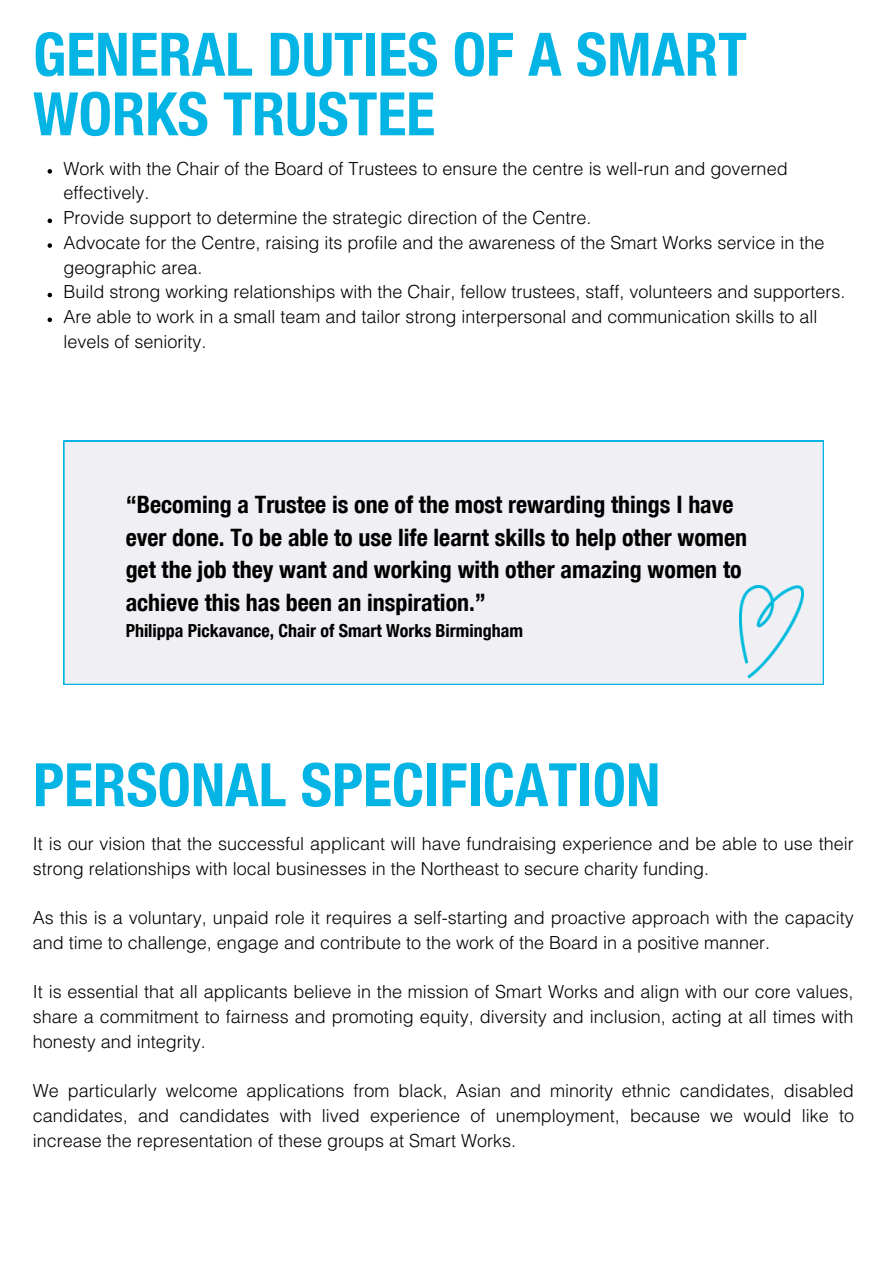
<style>
.page{position:relative;width:893px;height:1264px;background:#fff}
.page>*{position:absolute;margin:0;border:0;box-sizing:border-box;transform-origin:0 0}
.t1{font:700 condensed 60px/59.6px "Helvetica Neue Condensed";color:#04b4e4}
.t2{font:700 condensed 24px "Helvetica Neue Condensed";color:#000}
.t3{font:300 18px/24.8px "Helvetica LT Pro";color:#000}
.t4{font:700 condensed 18px "Helvetica Neue Condensed";color:#000}
</style>
<div class="page">
<div style="left:63px;top:441px;width:760px;height:244px;background:#efeff4"></div>
<img style="left:739px;top:585px;width:64px;height:92px">
<svg style="left:48px;top:169px;width:4px;height:5px"></svg>
<svg style="left:48px;top:218px;width:4px;height:5px"></svg>
<svg style="left:48px;top:243px;width:4px;height:5px"></svg>
<svg style="left:48px;top:293px;width:4px;height:4px"></svg>
<svg style="left:48px;top:317px;width:4px;height:5px"></svg>
<p class="t1" style="left:33px;top:24px;width:715px">GENERAL DUTIES OF A SMART<br>WORKS TRUSTEE</p>
<p class="t3" style="left:63px;top:158px;width:725px">Work with the Chair of the Board of Trustees to ensure the centre is well-run and governed effectively.</p>
<p class="t3" style="left:63px;top:208px;width:529px">Provide support to determine the strategic direction of the Centre.</p>
<p class="t3" style="left:63px;top:233px;width:762px">Advocate for the Centre, raising its profile and the awareness of the Smart Works service in the geographic area.</p>
<p class="t3" style="left:63px;top:282px;width:783px">Build strong working relationships with the Chair, fellow trustees, staff, volunteers and supporters.</p>
<p class="t3" style="left:63px;top:307px;width:755px">Are able to work in a small team and tailor strong interpersonal and communication skills to all levels of seniority.</p>
<p class="t2" style="left:126px;top:490px;width:609px">“Becoming a Trustee is one of the most rewarding things I have</p>
<p class="t2" style="left:126px;top:522px;width:623px">ever done. To be able to use life learnt skills to help other women</p>
<p class="t2" style="left:126px;top:555px;width:617px">get the job they want and working with other amazing women to</p>
<p class="t2" style="left:126px;top:588px;width:362px">achieve this has been an inspiration.”</p>
<p class="t4" style="left:126px;top:619px;width:399px">Philippa Pickavance, Chair of Smart Works Birmingham</p>
<p class="t1" style="left:33px;top:754px;width:629px">PERSONAL SPECIFICATION</p>
<p class="t3" style="left:33px;top:833px;width:822px">It is our vision that the successful applicant will have fundraising experience and be able to use their strong relationships with local businesses in the Northeast to secure charity funding.</p>
<p class="t3" style="left:33px;top:907px;width:822px">As this is a voluntary, unpaid role it requires a self-starting and proactive approach with the capacity and time to challenge, engage and contribute to the work of the Board in a positive manner.</p>
<p class="t3" style="left:33px;top:982px;width:822px;text-align:justify">It is essential that all applicants believe in the mission of Smart Works and align with our core values, share a commitment to fairness and promoting equity, diversity and inclusion, acting at all times with honesty and integrity.</p>
<p class="t3" style="left:33px;top:1080px;width:822px;text-align:justify">We particularly welcome applications from black, Asian and minority ethnic candidates, disabled candidates, and candidates with lived experience of unemployment, because we would like to increase the representation of these groups at Smart Works.</p>
</div>
